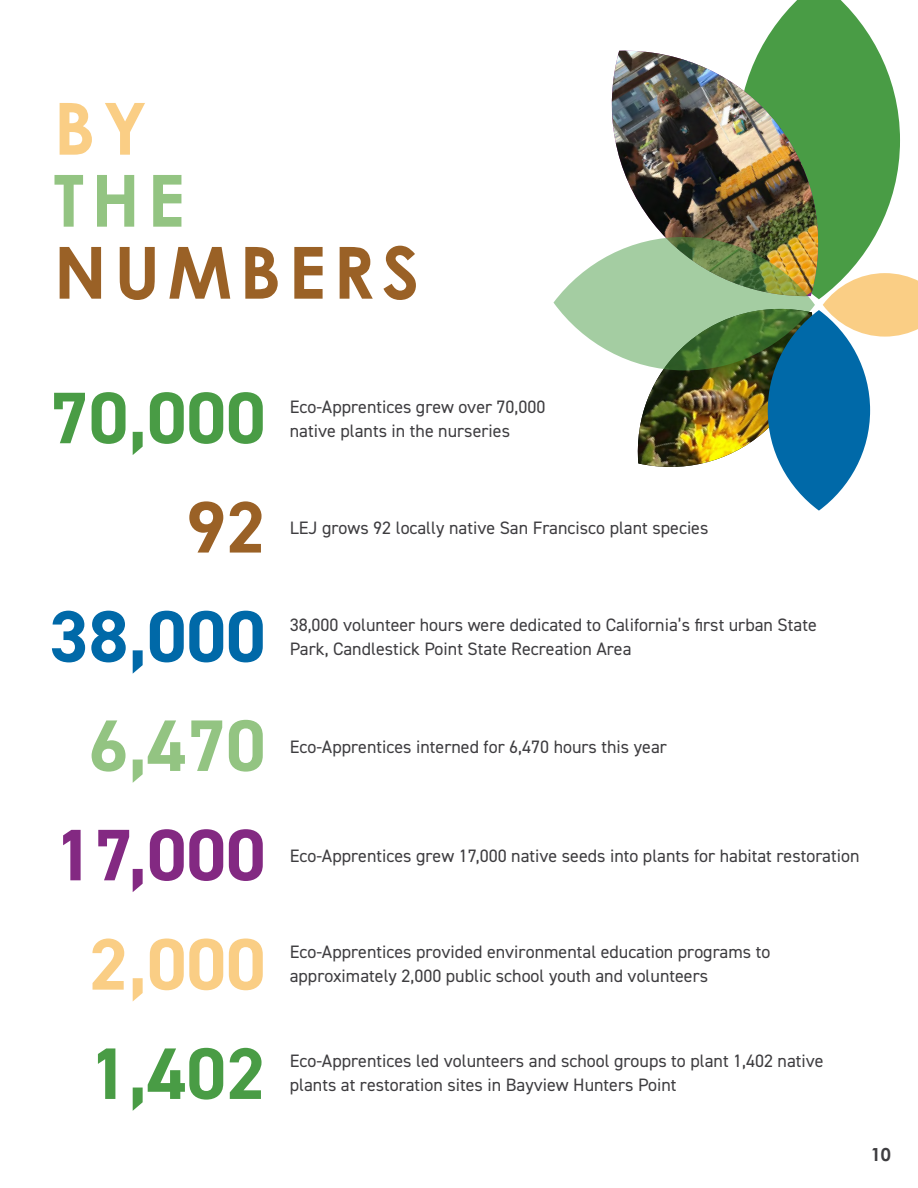
<style>
.page{position:relative;width:918px;height:1188px;background:#fff}
.page>*{position:absolute;margin:0;border:0;box-sizing:border-box;transform-origin:0 0}
.t1{font:700 73.2px "DIN2014";color:#499c45}
.t2{font:700 73.2px "DIN2014";color:#0069a8}
.t3{font:700 73.2px "DIN2014";color:#832982}
.t4{font:700 73.2px "DIN2014";color:#93c482}
.t5{font:700 73.2px "DIN2014";color:#face85}
.t6{font:700 73.2px "DIN2014";color:#9a6126}
.t7{font:700 72px "Century Gothic";letter-spacing:.1em;color:#9a6126}
.t8{font:700 72px "Century Gothic";color:#93c482}
.t9{font:700 72px "Century Gothic";color:#face85}
.t10{font:18px/24px "DIN2014";color:#3e3d40}
.t11{font:700 18px "Century Gothic";color:#3e3d40}
</style>
<div class="page">
<svg style="left:760px;top:0;width:140px;height:299px;fill:#499c45"></svg>
<div style="left:768px;top:310px;width:102px;height:201px;background:#0069a8;border-radius:50%"></div>
<img style="left:611px;top:51px;width:215px;height:245px">
<img style="left:554px;top:237px;width:261px;height:236px">
<svg style="left:823px;top:273px;width:95px;height:64px"></svg>
<h2 class="t9" style="left:54px;top:74px;width:95px">BY</h2>
<h2 class="t8" style="left:54px;top:146px;width:133px">THE</h2>
<h2 class="t7" style="left:54px;top:218px;width:367px">NUMBERS</h2>
<h1 class="t1" style="left:49px;top:369px;width:218px">70,000</h1>
<h1 class="t6" style="left:187px;top:479px;width:81px">92</h1>
<h1 class="t2" style="left:49px;top:588px;width:218px">38,000</h1>
<h1 class="t4" style="left:89px;top:697px;width:178px">6,470</h1>
<h1 class="t3" style="left:54px;top:806px;width:213px">17,000</h1>
<h1 class="t5" style="left:89px;top:916px;width:178px">2,000</h1>
<h1 class="t1" style="left:89px;top:1025px;width:178px">1,402</h1>
<p class="t10" style="left:290px;top:394px;width:257px">Eco-Apprentices grew over 70,000 native plants in the nurseries</p>
<p class="t10" style="left:290px;top:515px;width:420px">LEJ grows 92 locally native San Francisco plant species</p>
<p class="t10" style="left:290px;top:612px;width:529px">38,000 volunteer hours were dedicated to California’s first urban State<br>Park, Candlestick Point State Recreation Area</p>
<p class="t10" style="left:290px;top:735px;width:379px">Eco-Apprentices interned for 6,470 hours this year</p>
<p class="t10" style="left:290px;top:844px;width:571px">Eco-Apprentices grew 17,000 native seeds into plants for habitat restoration</p>
<p class="t10" style="left:290px;top:939px;width:482px">Eco-Apprentices provided environmental education programs to approximately 2,000 public school youth and volunteers</p>
<p class="t10" style="left:290px;top:1049px;width:535px">Eco-Apprentices led volunteers and school groups to plant 1,402 native plants at restoration sites in Bayview Hunters Point</p>
<p class="t11" style="left:871px;top:1141px;width:22px">10</p>
</div>
